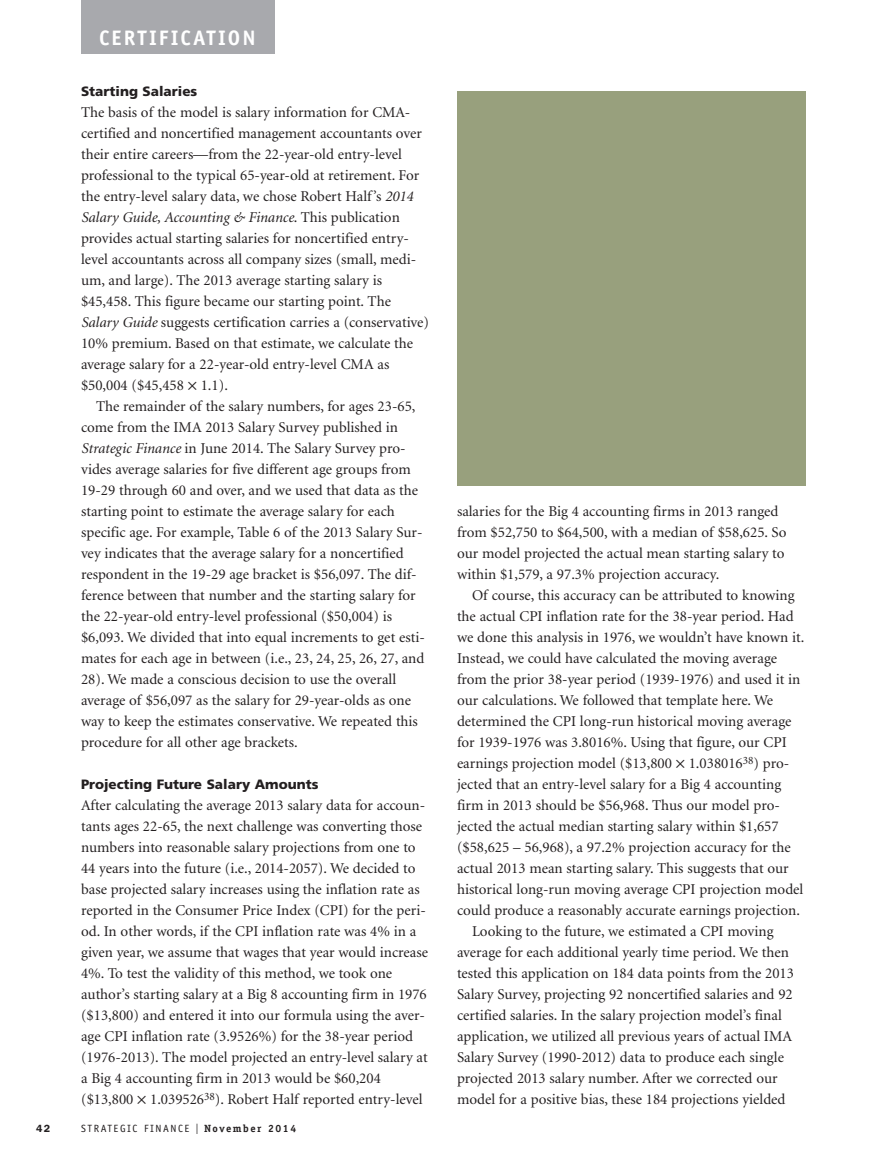
<style>
.page{position:relative;width:878px;height:1161px;background:#fff}
.page>*{position:absolute;margin:0;border:0;box-sizing:border-box;transform-origin:0 0}
.t1{font:700 21px "Officina Sans";letter-spacing:.1em;color:#fff}
.t2{font:15px/21px "Minion";color:#231f20}
.t3{font:900 13.5px "Frutiger";color:#231f20}
.t4{font:10.5px "Officina Sans";letter-spacing:.15em;color:#231f20}
.t5{font:600 10.5px "Franklin Gothic";color:#231f20}
.s1{font-style:italic}
.s2{font-family:"Franklin Gothic";font-size:15px}
.s3{font-family:"Officina Serif";font-weight:700}
</style>
<div class="page">
<div style="left:81px;top:0;width:193px;height:54px;background:#a8a9ad"></div>
<div style="left:457px;top:92px;width:349px;height:394px;background:#98a07d"></div>
<h1 class="t1" style="left:99px;top:30px;width:158px">CERTIFICATION</h1>
<p class="t3" style="left:81px;top:86px;width:118px">Starting Salaries</p>
<p class="t2" style="left:81px;top:103px;width:349px">The basis of the model is salary information for CMA&shy;certified and noncertified management accountants over their entire careers—from the 22-year-old entry-level professional to the typical 65-year-old at retirement. For the entry-level salary data, we chose Robert Half’s <span class="s1">2014<br>Salary Guide, Accounting &amp; Finance</span>. This publication provides actual starting salaries for noncertified entry&shy;level accountants across all company sizes (small, medi&shy;um, and large). The 2013 average starting salary is $45,458. This figure became our starting point. The <span class="s1">Salary Guide</span> suggests certification carries a (conservative)<br>10% premium. Based on that estimate, we calculate the average salary for a 22-year-old entry-level CMA as $50,004 ($45,458 ✕ 1.1).</p>
<p class="t2" style="left:81px;top:397px;width:345px;text-indent:15px">The remainder of the salary numbers, for ages 23-65, come from the IMA 2013 Salary Survey published in <span class="s1">Strategic Finance</span> in June 2014. The Salary Survey pro&shy;vides average salaries for five different age groups from 19-29 through 60 and over, and we used that data as the starting point to estimate the average salary for each specific age. For example, Table 6 of the 2013 Salary Sur&shy;vey indicates that the average salary for a noncertified respondent in the 19-29 age bracket is $56,097. The dif&shy;ference between that number and the starting salary for the 22-year-old entry-level professional ($50,004) is $6,093. We divided that into equal increments to get esti&shy;mates for each age in between (i.e., 23, 24, 25, 26, 27, and 28). We made a conscious decision to use the overall average of $56,097 as the salary for 29-year-olds as one way to keep the estimates conservative. We repeated this procedure for all other age brackets.</p>
<p class="t3" style="left:81px;top:779px;width:239px">Projecting Future Salary Amounts</p>
<p class="t2" style="left:81px;top:796px;width:348px">After calculating the average 2013 salary data for accoun&shy;tants ages 22-65, the next challenge was converting those numbers into reasonable salary projections from one to 44 years into the future (i.e., 2014-2057). We decided to base projected salary increases using the inflation rate as reported in the Consumer Price Index (CPI) for the peri&shy;od. In other words, if the CPI inflation rate was 4% in a given year, we assume that wages that year would increase 4%. To test the validity of this method, we took one author’s starting salary at a Big 8 accounting firm in 1976 ($13,800) and entered it into our formula using the aver&shy;age CPI inflation rate (3.9526%) for the 38-year period (1976-2013). The model projected an entry-level salary at a Big 4 accounting firm in 2013 would be $60,204 ($13,800 ✕ 1.039526<sup>38</sup>). Robert Half reported entry-level</p>
<p class="t5" style="left:36px;top:1125px;width:16px">42</p>
<p class="t4" style="left:81px;top:1125px;width:217px">STRATEGIC FINANCE <span class="s2">I</span> <span class="s3">November 2014</span></p>
<p class="t2" style="left:457px;top:502px;width:331px">salaries for the Big 4 accounting firms in 2013 ranged from $52,750 to $64,500, with a median of $58,625. So our model projected the actual mean starting salary to within $1,579, a 97.3% projection accuracy.</p>
<p class="t2" style="left:472px;top:586px;width:324px">Of course, this accuracy can be attributed to knowing</p>
<p class="t2" style="left:457px;top:607px;width:338px">the actual CPI inflation rate for the 38-year period. Had</p>
<p class="t2" style="left:457px;top:628px;width:349px">we done this analysis in 1976, we wouldn’t have known it.</p>
<p class="t2" style="left:457px;top:649px;width:321px">Instead, we could have calculated the moving average</p>
<p class="t2" style="left:457px;top:670px;width:345px">from the prior 38-year period (1939-1976) and used it in</p>
<p class="t2" style="left:457px;top:691px;width:318px">our calculations. We followed that template here. We</p>
<p class="t2" style="left:457px;top:712px;width:336px">determined the CPI long-run historical moving average</p>
<p class="t2" style="left:457px;top:733px;width:331px">for 1939-1976 was 3.8016%. Using that figure, our CPI</p>
<p class="t2" style="left:457px;top:754px;width:334px">earnings projection model ($13,800 ✕ 1.038016<sup>38</sup>) pro-</p>
<p class="t2" style="left:457px;top:775px;width:326px">jected that an entry-level salary for a Big 4 accounting</p>
<p class="t2" style="left:457px;top:796px;width:324px">firm in 2013 should be $56,968. Thus our model pro-</p>
<p class="t2" style="left:457px;top:817px;width:323px">jected the actual median starting salary within $1,657</p>
<p class="t2" style="left:457px;top:838px;width:335px">($58,625 – 56,968), a 97.2% projection accuracy for the</p>
<p class="t2" style="left:457px;top:859px;width:333px">actual 2013 mean starting salary. This suggests that our</p>
<p class="t2" style="left:457px;top:880px;width:348px">historical long-run moving average CPI projection model</p>
<p class="t2" style="left:457px;top:901px;width:344px">could produce a reasonably accurate earnings projection.</p>
<p class="t2" style="left:472px;top:922px;width:303px">Looking to the future, we estimated a CPI moving</p>
<p class="t2" style="left:457px;top:943px;width:333px">average for each additional yearly time period. We then</p>
<p class="t2" style="left:457px;top:964px;width:338px">tested this application on 184 data points from the 2013</p>
<p class="t2" style="left:457px;top:985px;width:337px">Salary Survey, projecting 92 noncertified salaries and 92</p>
<p class="t2" style="left:457px;top:1006px;width:326px">certified salaries. In the salary projection model’s final</p>
<p class="t2" style="left:457px;top:1027px;width:336px">application, we utilized all previous years of actual IMA</p>
<p class="t2" style="left:457px;top:1048px;width:328px">Salary Survey (1990-2012) data to produce each single</p>
<p class="t2" style="left:457px;top:1069px;width:322px">projected 2013 salary number. After we corrected our</p>
<p class="t2" style="left:457px;top:1090px;width:330px">model for a positive bias, these 184 projections yielded</p>
</div>
